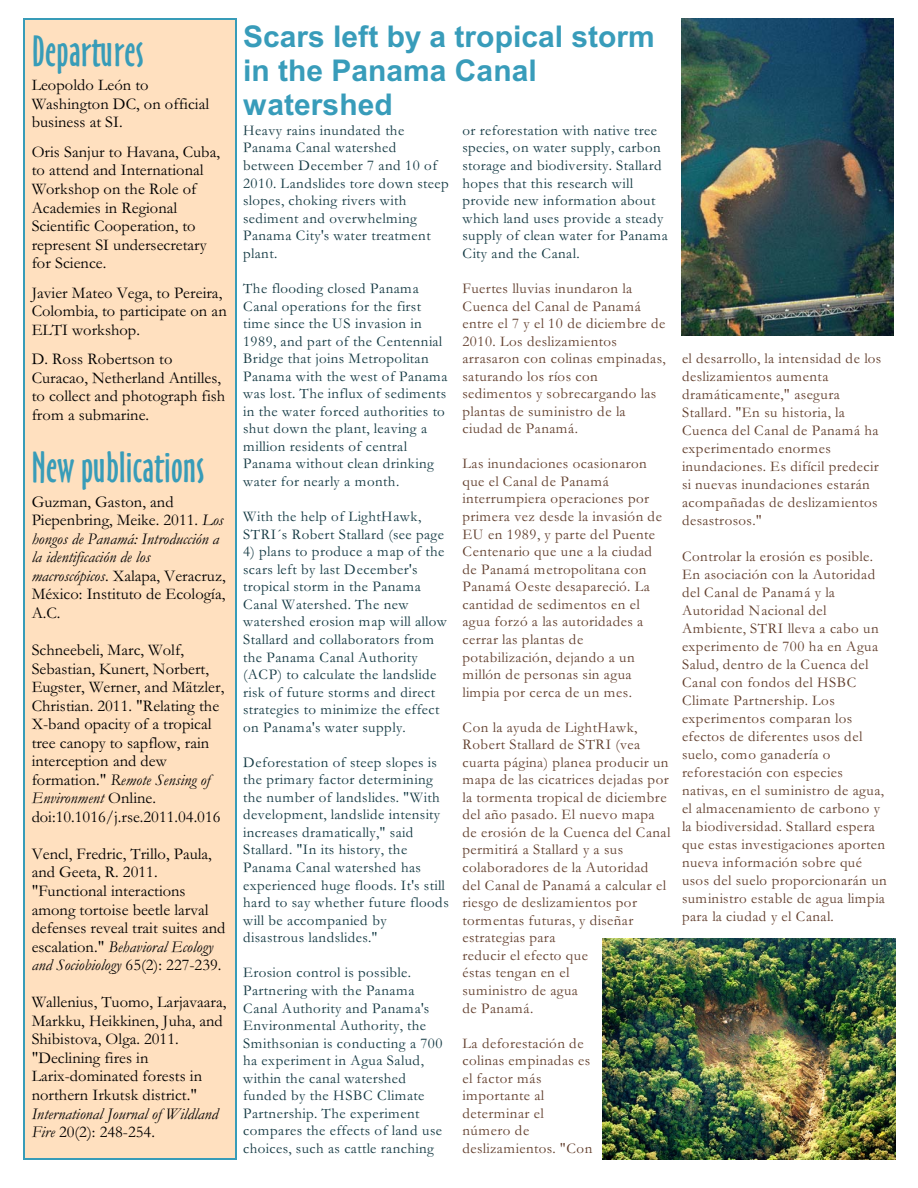
<style>
.page{position:relative;width:918px;height:1188px;background:#fff}
.page>*{position:absolute;margin:0;border:0;box-sizing:border-box;transform-origin:0 0}
.t1{font:40.5px "Oz Handicraft BT";letter-spacing:.01em;color:#389cb8}
.t2{font:700 30px/34.3px "Arial";color:#389cba}
.t3{font:16.5px/18.6px "Garamond";color:#000}
.t4{font:italic 16.5px/18.6px "Garamond";color:#000}
.t5{font:15px/17.5px "Garamond";letter-spacing:.03em;color:#613d2b}
.t6{font:15px/17.5px "Garamond";letter-spacing:.03em;color:#123842}
.s1{font-style:italic}
.s2{font-style:normal}
</style>
<div class="page">
<img style="left:681px;top:18px;width:212px;height:318px">
<div style="left:24px;top:19px;width:213px;height:1141px;background:#ffe0bf"></div>
<hr style="left:24px;top:19px;width:1px;height:1141px;background:#389cb8">
<hr style="left:235px;top:19px;width:2px;height:1141px;background:#389cb8">
<hr style="left:24px;top:19px;width:212px;height:1px;background:#389cb8">
<hr style="left:24px;top:1158px;width:212px;height:2px;background:#389cb8">
<img style="left:603px;top:938px;width:293px;height:221px">
<h1 class="t1" style="left:32px;top:35px;width:114px">Departures</h1>
<p class="t3" style="left:32px;top:78px;width:179px">Leopoldo León to<br>Washington DC, on official business at SI.</p>
<p class="t3" style="left:32px;top:144px;width:190px">Oris Sanjur to Havana, Cuba, to attend and International<br>Workshop on the Role of<br>Academies in Regional<br>Scientific Cooperation, to represent SI undersecretary for Science.</p>
<p class="t3" style="left:32px;top:285px;width:197px">Javier Mateo Vega, to Pereira,<br>Colombia, to participate on an<br>ELTI workshop.</p>
<p class="t3" style="left:32px;top:352px;width:195px">D. Ross Robertson to<br>Curacao, Netherland Antilles, to collect and photograph fish from a submarine.</p>
<h1 class="t1" style="left:32px;top:452px;width:174px">New publications</h1>
<p class="t3" style="left:32px;top:494px;width:196px">Guzman, Gaston, and<br>Piepenbring, Meike. 2011. <span class="s1">Los hongos de Panamá: Introducción a la identificación de los macroscópicos</span>. Xalapa, Veracruz,<br>México: Instituto de Ecología,<br>A.C.</p>
<p class="t3" style="left:32px;top:642px;width:194px">Schneebeli, Marc, Wolf,<br>Sebastian, Kunert, Norbert,<br>Eugster, Werner, and Mätzler,<br>Christian. 2011. "Relating the<br>X-band opacity of a tropical tree canopy to sapflow, rain interception and dew formation." <span class="s1">Remote Sensing of<br>Environment</span> Online. doi:10.1016/j.rse.2011.04.016</p>
<p class="t3" style="left:32px;top:846px;width:195px">Vencl, Fredric, Trillo, Paula, and Geeta, R. 2011. "Functional interactions among tortoise beetle larval defenses reveal trait suites and escalation." <span class="s1">Behavioral Ecology and Sociobiology</span> 65(2): 227-239.</p>
<p class="t3" style="left:32px;top:995px;width:196px">Wallenius, Tuomo, Larjavaara,<br>Markku, Heikkinen, Juha, and<br>Shibistova, Olga. 2011. "Declining fires in<br>Larix-dominated forests in northern Irkutsk district."</p>
<p class="t4" style="left:32px;top:1106px;width:188px">International Journal of Wildland<br>Fire <span class="s2">20(2): 248-254.</span></p>
<h2 class="t2" style="left:243px;top:22px;width:413px">Scars left by a tropical storm in the Panama Canal watershed</h2>
<p class="t6" style="left:243px;top:123px;width:207px">Heavy rains inundated the<br>Panama Canal watershed between December 7 and 10 of<br>2010. Landslides tore down steep slopes, choking rivers with sediment and overwhelming<br>Panama City's water treatment plant.</p>
<p class="t6" style="left:243px;top:281px;width:206px">The flooding closed Panama<br>Canal operations for the first time since the US invasion in<br>1989, and part of the Centennial<br>Bridge that joins Metropolitan<br>Panama with the west of Panama was lost. The influx of sediments in the water forced authorities to shut down the plant, leaving a million residents of central<br>Panama without clean drinking water for nearly a month.</p>
<p class="t6" style="left:243px;top:509px;width:202px">With the help of LightHawk,<br>STRI´s Robert Stallard (see page</p>
<p class="t6" style="left:243px;top:544px;width:205px">4) plans to produce a map of the scars left by last December's tropical storm in the Panama<br>Canal Watershed. The new watershed erosion map will allow<br>Stallard and collaborators from the Panama Canal Authority (ACP) to calculate the landslide risk of future storms and direct strategies to minimize the effect on Panama's water supply.</p>
<p class="t6" style="left:243px;top:755px;width:207px">Deforestation of steep slopes is the primary factor determining the number of landslides. "With development, landslide intensity increases dramatically," said<br>Stallard. "In its history, the<br>Panama Canal watershed has experienced huge floods. It's still hard to say whether future floods will be accompanied by disastrous landslides."</p>
<p class="t6" style="left:243px;top:966px;width:201px">Erosion control is possible.<br>Partnering with the Panama<br>Canal Authority and Panama's<br>Environmental Authority, the<br>Smithsonian is conducting a 700 ha experiment in Agua Salud, within the canal watershed funded by the HSBC Climate<br>Partnership. The experiment compares the effects of land use choices, such as cattle ranching</p>
<p class="t6" style="left:462px;top:123px;width:207px">or reforestation with native tree species, on water supply, carbon storage and biodiversity. Stallard hopes that this research will provide new information about which land uses provide a steady supply of clean water for Panama<br>City and the Canal.</p>
<p class="t5" style="left:462px;top:281px;width:205px">Fuertes lluvias inundaron la<br>Cuenca del Canal de Panamá entre el 7 y el 10 de diciembre de<br>2010. Los deslizamientos arrasaron con colinas empinadas, saturando los ríos con sedimentos y sobrecargando las plantas de suministro de la ciudad de Panamá.</p>
<p class="t5" style="left:462px;top:457px;width:201px">Las inundaciones ocasionaron que el Canal de Panamá interrumpiera operaciones por primera vez desde la invasión de<br>EU en 1989, y parte del Puente<br>Centenario que une a la ciudad de Panamá metropolitana con<br>Panamá Oeste desapareció. La cantidad de sedimentos en el agua forzó a las autoridades a cerrar las plantas de potabilización, dejando a un millón de personas sin agua limpia por cerca de un mes.</p>
<p class="t5" style="left:462px;top:720px;width:210px">Con la ayuda de LightHawk,<br>Robert Stallard de STRI (vea cuarta página) planea producir un mapa de las cicatrices dejadas por la tormenta tropical de diciembre del año pasado. El nuevo mapa de erosión de la Cuenca del Canal permitirá a Stallard y a sus colaboradores de la Autoridad<br>del Canal de Panamá a calcular el riesgo de deslizamientos por tormentas futuras, y diseñar estrategias para<br>reducir el efecto que<br>éstas tengan en el<br>suministro de agua<br>de Panamá.</p>
<p class="t5" style="left:462px;top:1036px;width:131px">La deforestación de colinas empinadas es el factor más importante al determinar el número de deslizamientos. "Con</p>
<p class="t5" style="left:682px;top:351px;width:201px;line-height:18px">el desarrollo, la intensidad de los deslizamientos aumenta dramáticamente," asegura<br>Stallard. "En su historia, la<br>Cuenca del Canal de Panamá ha experimentado enormes inundaciones. Es difícil predecir si nuevas inundaciones estarán acompañadas de deslizamientos desastrosos."</p>
<p class="t5" style="left:682px;top:549px;width:206px;line-height:18px">Controlar la erosión es posible.<br>En asociación con la Autoridad del Canal de Panamá y la<br>Autoridad Nacional del<br>Ambiente, STRI lleva a cabo un experimento de 700 ha en Agua<br>Salud, dentro de la Cuenca del<br>Canal con fondos del HSBC<br>Climate Partnership. Los experimentos comparan los efectos de diferentes usos del suelo, como ganadería o reforestación con especies nativas, en el suministro de agua, el almacenamiento de carbono y la biodiversidad. Stallard espera que estas investigaciones aporten nueva información sobre qué usos del suelo proporcionarán un suministro estable de agua limpia para la ciudad y el Canal.</p>
</div>
